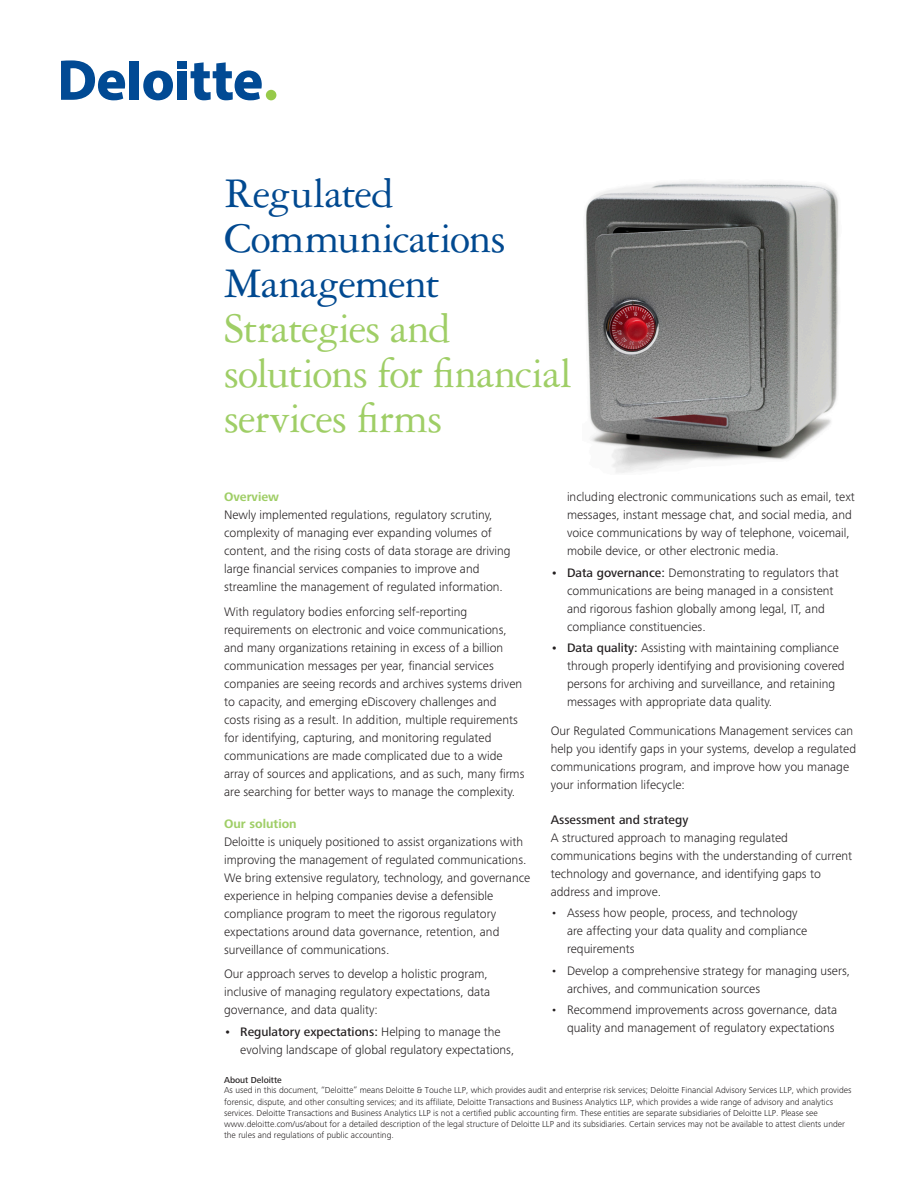
<style>
.page{position:relative;width:918px;height:1188px;background:#fff}
.page>*{position:absolute;margin:0;border:0;box-sizing:border-box;transform-origin:0 0}
.Head_style__Cover_he{font:45px/45px "Garamond 3 LT Std";letter-spacing:-.025em;color:#9fce66}
.Head_style__Cover_he-2{font:45px/45px "Garamond 3 LT Std";letter-spacing:-.025em;color:#014990}
.Body_copy{font:300 12.75px/18px "Frutiger Next Pro";color:#231f20}
.Subhead_style__C_sub{font:500 12.75px "Frutiger Next Pro";color:#231f20}
.Subhead_style__B_sub{font:700 12.75px "Frutiger Next Pro";color:#9fce66}
.Body_copy-2{font:300 9px/11.1px "Frutiger Next Pro";color:#231f20}
.s1{font-weight:500}
</style>
<div class="page">
<div style="left:129px;top:61px;width:10px;height:39px;background:#014a94"></div>
<svg style="left:143px;top:71px;width:30px;height:29px"></svg>
<div style="left:177px;top:71px;width:10px;height:29px;background:#014a94"></div>
<div style="left:177px;top:61px;width:10px;height:8px;background:#014a94"></div>
<svg style="left:191px;top:62px;width:71px;height:38px"></svg>
<div style="left:266px;top:90px;width:10px;height:10px;background:#97ca49;border-radius:50%"></div>
<svg style="left:61px;top:60px;width:64px;height:40px"></svg>
<img style="left:585px;top:181px;width:254px;height:292px">
<p class="Head_style__Cover_he-2" style="left:224px;top:171px;width:283px">Regulated<br>Communications<br>Management</p>
<p class="Head_style__Cover_he" style="left:224px;top:306px;width:350px">Strategies and solutions for financial services firms</p>
<p class="Subhead_style__B_sub" style="left:224px;top:490px;width:56px">Overview</p>
<p class="Body_copy" style="left:224px;top:506px;width:288px">Newly implemented regulations, regulatory scrutiny, complexity of managing ever expanding volumes of content, and the rising costs of data storage are driving large financial services companies to improve and streamline the management of regulated information.</p>
<p class="Body_copy" style="left:224px;top:603px;width:302px">With regulatory bodies enforcing self-reporting requirements on electronic and voice communications, and many organizations retaining in excess of a billion communication messages per year, financial services companies are seeing records and archives systems driven to capacity, and emerging eDiscovery challenges and costs rising as a result. In addition, multiple requirements for identifying, capturing, and monitoring regulated communications are made complicated due to a wide array of sources and applications, and as such, many firms are searching for better ways to manage the complexity.</p>
<p class="Subhead_style__B_sub" style="left:224px;top:816px;width:74px">Our solution</p>
<p class="Body_copy" style="left:224px;top:832px;width:308px">Deloitte is uniquely positioned to assist organizations with improving the management of regulated communications.<br>We bring extensive regulatory, technology, and governance experience in helping companies devise a defensible compliance program to meet the rigorous regulatory expectations around data governance, retention, and surveillance of communications.</p>
<p class="Body_copy" style="left:224px;top:965px;width:268px">Our approach serves to develop a holistic program, inclusive of managing regulatory expectations, data governance, and data quality:</p>
<p class="Body_copy" style="left:240px;top:1023px;width:276px;text-indent:-16px"><span class="s1">• Regulatory expectations:</span> Helping to manage the evolving landscape of global regulatory expectations,</p>
<p class="Body_copy" style="left:567px;top:488px;width:289px">including electronic communications such as email, text messages, instant message chat, and social media, and voice communications by way of telephone, voicemail, mobile device, or other electronic media.</p>
<p class="Body_copy" style="left:567px;top:564px;width:273px;text-indent:-16px"><span class="s1">• Data governance:</span> Demonstrating to regulators that communications are being managed in a consistent and rigorous fashion globally among legal, IT, and compliance constituencies.</p>
<p class="Body_copy" style="left:567px;top:639px;width:279px;text-indent:-16px"><span class="s1">• Data quality:</span> Assisting with maintaining compliance through properly identifying and provisioning covered persons for archiving and surveillance, and retaining messages with appropriate data quality.</p>
<p class="Body_copy" style="left:551px;top:721px;width:307px">Our Regulated Communications Management services can help you identify gaps in your systems, develop a regulated communications program, and improve how you manage your information lifecycle:</p>
<p class="Subhead_style__C_sub" style="left:551px;top:812px;width:139px">Assessment and strategy</p>
<p class="Body_copy" style="left:551px;top:828px;width:303px">A structured approach to managing regulated communications begins with the understanding of current technology and governance, and identifying gaps to address and improve.</p>
<p class="Body_copy" style="left:567px;top:904px;width:242px;text-indent:-16px">• Assess how people, process, and technology are affecting your data quality and compliance requirements</p>
<p class="Body_copy" style="left:567px;top:961px;width:285px;text-indent:-16px">• Develop a comprehensive strategy for managing users, archives, and communication sources</p>
<p class="Body_copy" style="left:551px;top:1001px;width:288px;text-align:right">• Recommend improvements across governance, data quality and management of regulatory expectations</p>
<p class="Body_copy-2" style="left:224px;top:1074px;width:629px"><span class="s1">About Deloitte<br></span>As used in this document, “Deloitte” means Deloitte &amp; Touche LLP, which provides audit and enterprise risk services; Deloitte Financial Advisory Services LLP, which provides forensic, dispute, and other consulting services; and its affiliate, Deloitte Transactions and Business Analytics LLP, which provides a wide range of advisory and analytics services. Deloitte Transactions and Business Analytics LLP is not a certified public accounting firm. These entities are separate subsidiaries of Deloitte LLP. Please see www.deloitte.com/us/about for a detailed description of the legal structure of Deloitte LLP and its subsidiaries. Certain services may not be available to attest clients under the rules and regulations of public accounting.</p>
</div>
